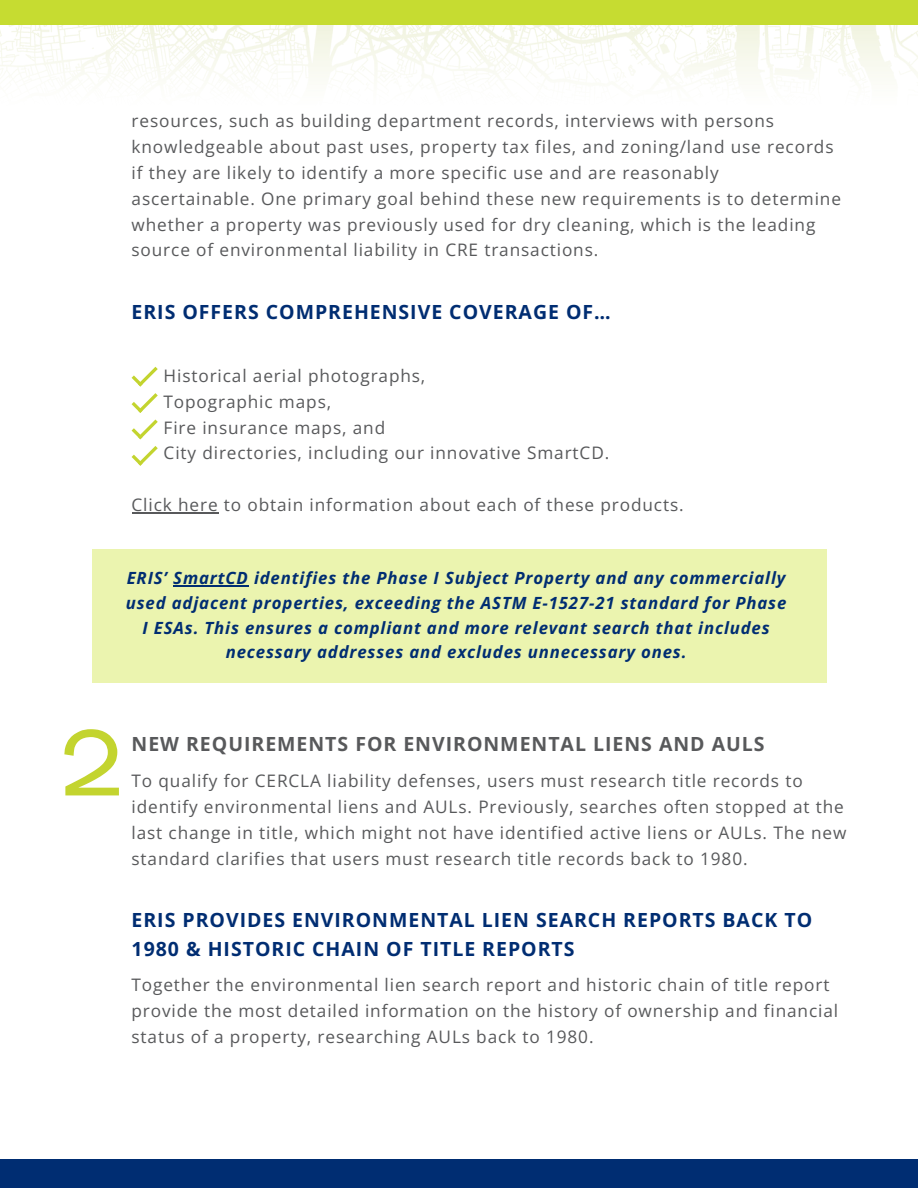
<style>
.page{position:relative;width:918px;height:1188px;background:#fff}
.page>*{position:absolute;margin:0;border:0;box-sizing:border-box;transform-origin:0 0}
.t1{font:expanded 94.95px "Akzidenz Grotesk Std";color:#c3d42f}
.t2{font:700 19.5px/29.2px "Open Sans";letter-spacing:.05em;color:#002d72}
.t3{font:700 19.5px "Open Sans";letter-spacing:.05em;color:#58595b}
.t4{font:17.25px/25.8px "Open Sans";letter-spacing:.05em;color:#58595b}
.t5{font:italic 700 16.8px/24.8px "Open Sans";letter-spacing:.05em;color:#002d72;text-align:center}
</style>
<div class="page">
<img style="left:0;top:25px;width:918px;height:54px">
<div style="left:0;top:0;width:918px;height:25px;background:#c6dc31"></div>
<hr style="left:132px;top:512px;width:87px;height:1px;background:#58595b">
<svg style="left:132px;top:367px;width:25px;height:20px"></svg>
<svg style="left:132px;top:393px;width:25px;height:20px"></svg>
<svg style="left:132px;top:420px;width:25px;height:19px"></svg>
<svg style="left:132px;top:446px;width:25px;height:20px"></svg>
<div style="left:92px;top:549px;width:734px;height:133px;background:#ebf4af"></div>
<hr style="left:173px;top:585px;width:76px;height:1px;background:#002d72">
<div style="left:0;top:1160px;width:918px;height:28px;background:#002d72"></div>
<p class="t4" style="left:132px;top:108px;width:711px">resources, such as building department records, interviews with persons knowledgeable about past uses, property tax files, and zoning/land use records if they are likely to identify a more specific use and are reasonably ascertainable. One primary goal behind these new requirements is to determine whether a property was previously used for dry cleaning, which is the leading source of environmental liability in CRE transactions.</p>
<p class="t2" style="left:132px;top:297px;width:481px">ERIS OFFERS COMPREHENSIVE COVERAGE OF…</p>
<p class="t4" style="left:164px;top:362px;width:263px">Historical aerial photographs,</p>
<h1 class="t4" style="left:164px;top:388px;width:169px">Topographic maps,</h1>
<p class="t4" style="left:164px;top:414px;width:223px">Fire insurance maps, and</p>
<p class="t4" style="left:164px;top:440px;width:447px">City directories, including our innovative SmartCD.</p>
<p class="t4" style="left:132px;top:492px;width:554px">Click here to obtain information about each of these products.</p>
<p class="t5" style="left:126px;top:565px;width:662px">ERIS’ SmartCD identifies the Phase I Subject Property and any commercially used adjacent properties, exceeding the ASTM E-1527-21 standard for Phase I ESAs. This ensures a compliant and more relevant search that includes necessary addresses and excludes unnecessary ones.</p>
<p class="t1" style="left:58px;top:707px;width:69px">2</p>
<p class="t3" style="left:132px;top:730px;width:634px">NEW REQUIREMENTS FOR ENVIRONMENTAL LIENS AND AULS</p>
<p class="t4" style="left:132px;top:768px;width:716px">To qualify for CERCLA liability defenses, users must research title records to identify environmental liens and AULs. Previously, searches often stopped at the last change in title, which might not have identified active liens or AULs. The new standard clarifies that users must research title records back to 1980.</p>
<p class="t2" style="left:132px;top:905px;width:682px">ERIS PROVIDES ENVIRONMENTAL LIEN SEARCH REPORTS BACK TO<br>1980 &amp; HISTORIC CHAIN OF TITLE REPORTS</p>
<h2 class="t4" style="left:132px;top:972px;width:708px">Together the environmental lien search report and historic chain of title report provide the most detailed information on the history of ownership and financial status of a property, researching AULs back to 1980.</h2>
</div>
